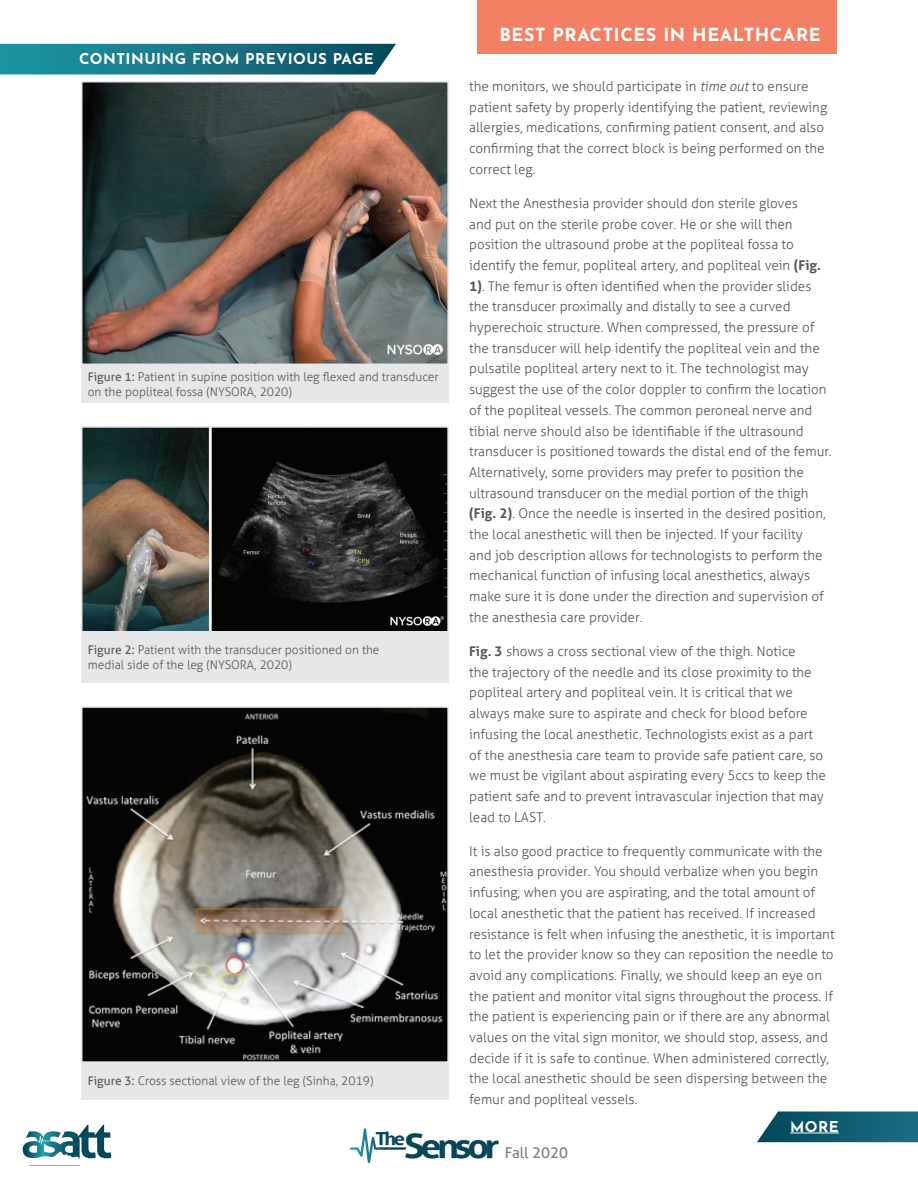
<style>
.page{position:relative;width:918px;height:1188px;background:#fff}
.page>*{position:absolute;margin:0;border:0;box-sizing:border-box;transform-origin:0 0}
.t1{font:700 33.75px "Aller";letter-spacing:-.12em;color:#074559;scale:1.11 1}
.t2{font:700 18px "Josefin Sans";letter-spacing:.03em;color:#fff}
.t3{font:700 18px "Aller";color:#074559;scale:1.11 1}
.t4{font:700 15px "Josefin Sans";letter-spacing:.03em;color:#fff}
.t5{font:15px "Aller";color:#808285}
.t6{font:300 13.5px/20.7px "Aller";color:#57585a}
.t7{font:300 12px/15px "Aller";color:#57585a}
.s1{font-weight:400}
.s2{font-style:italic}
.s3{font-weight:700}
</style>
<div class="page">
<svg style="left:350px;top:1128px;width:56px;height:35px"></svg>
<svg style="left:23px;top:1125px;width:88px;height:34px"></svg>
<hr style="left:29px;top:1165px;width:51px;height:1px;background:#f38064">
<svg style="left:757px;top:1112px;width:161px;height:30px;background:#206779"></svg>
<hr style="left:790px;top:1133px;width:49px;height:1px;background:#fff">
<svg style="left:0;top:44px;width:396px;height:31px;background:#1f7889"></svg>
<div style="left:477px;top:0;width:360px;height:54px;background:#f38064"></div>
<img style="left:81px;top:81px;width:368px;height:285px">
<div style="left:81px;top:366px;width:368px;height:37px;background:#e6e7e9"></div>
<svg style="left:81px;top:426px;width:368px;height:206px;background:#31322e"></svg>
<div style="left:81px;top:632px;width:368px;height:51px;background:#e6e7e9"></div>
<svg style="left:81px;top:706px;width:368px;height:357px;background:#54534e"></svg>
<div style="left:81px;top:1063px;width:368px;height:37px;background:#e6e7e9"></div>
<p class="t4" style="left:79px;top:46px;width:296px">CONTINUING FROM PREVIOUS PAGE</p>
<p class="t7" style="left:88px;top:369px;width:353px"><span class="s1">Figure 1:</span> Patient in supine position with leg flexed and transducer on the popliteal fossa (NYSORA, 2020)</p>
<p class="t7" style="left:88px;top:642px;width:293px"><span class="s1">Figure 2:</span> Patient with the transducer positioned on the medial side of the leg (NYSORA, 2020)</p>
<p class="t7" style="left:88px;top:1074px;width:287px"><span class="s1">Figure 3:</span> Cross sectional view of the leg (Sinha, 2019)</p>
<h2 class="t2" style="left:499px;top:19px;width:323px">BEST PRACTICES IN HEALTHCARE</h2>
<p class="t6" style="left:469px;top:76px;width:360px">the monitors, we should participate in <span class="s2">time out</span> to ensure patient safety by properly identifying the patient, reviewing allergies, medications, confirming patient consent, and also confirming that the correct block is being performed on the correct leg.</p>
<p class="t6" style="left:469px;top:193px;width:364px">Next the Anesthesia provider should don sterile gloves<br>and put on the sterile probe cover. He or she will then position the ultrasound probe at the popliteal fossa to identify the femur, popliteal artery, and popliteal vein <span class="s3">(Fig.<br>1)</span>. The femur is often identified when the provider slides the transducer proximally and distally to see a curved hyperechoic structure. When compressed, the pressure of the transducer will help identify the popliteal vein and the pulsatile popliteal artery next to it. The technologist may suggest the use of the color doppler to confirm the location of the popliteal vessels. The common peroneal nerve and tibial nerve should also be identifiable if the ultrasound transducer is positioned towards the distal end of the femur.<br>Alternatively, some providers may prefer to position the ultrasound transducer on the medial portion of the thigh <span class="s3">(Fig. 2)</span>. Once the needle is inserted in the desired position, the local anesthetic will then be injected. If your facility<br>and job description allows for technologists to perform the mechanical function of infusing local anesthetics, always make sure it is done under the direction and supervision of the anesthesia care provider.</p>
<p class="t6" style="left:469px;top:641px;width:358px"><span class="s3">Fig. 3</span> shows a cross sectional view of the thigh. Notice<br>the trajectory of the needle and its close proximity to the popliteal artery and popliteal vein. It is critical that we always make sure to aspirate and check for blood before infusing the local anesthetic. Technologists exist as a part of the anesthesia care team to provide safe patient care, so we must be vigilant about aspirating every 5ccs to keep the patient safe and to prevent intravascular injection that may lead to LAST.</p>
<p class="t6" style="left:469px;top:841px;width:367px">It is also good practice to frequently communicate with the anesthesia provider. You should verbalize when you begin infusing, when you are aspirating, and the total amount of local anesthetic that the patient has received. If increased resistance is felt when infusing the anesthetic, it is important to let the provider know so they can reposition the needle to avoid any complications. Finally, we should keep an eye on the patient and monitor vital signs throughout the process. If the patient is experiencing pain or if there are any abnormal values on the vital sign monitor, we should stop, assess, and decide if it is safe to continue. When administered correctly, the local anesthetic should be seen dispersing between the femur and popliteal vessels.</p>
<h2 class="t3" style="left:376px;top:1127px;width:28px">The</h2>
<h1 class="t1" style="left:404px;top:1125px;width:87px">Sensor</h1>
<p class="t5" style="left:505px;top:1143px;width:65px">Fall 2020</p>
<p class="t4" style="left:790px;top:1113px;width:50px">MORE</p>
</div>
